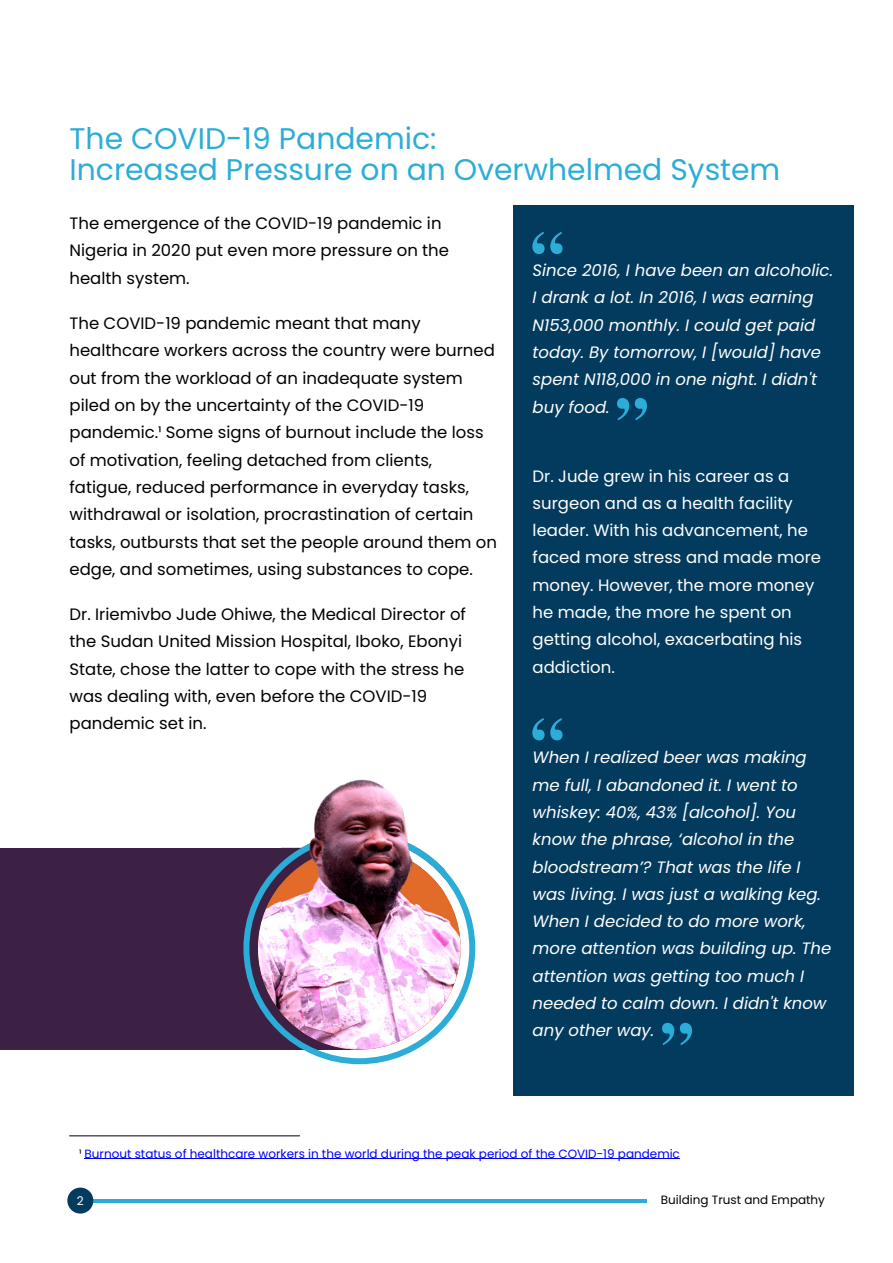
<style>
.page{position:relative;width:893px;height:1263px;background:#fff}
.page>*{position:absolute;margin:0;border:0;box-sizing:border-box;transform-origin:0 0}
.t1{font:700 66.45px "Times";color:#2badd7}
.t2{font:29.85px/31.3px "Poppins";color:#2cadd7}
.t3{font:16.5px/27.3px "Poppins";color:#000}
.t4{font:italic 16.5px/27.3px "Poppins";color:#fff}
.t5{font:16.5px/27.3px "Poppins";color:#fff}
.t6{font:12px "Poppins";color:#00f}
.t7{font:12px "Poppins";color:#000}
.t8{font:12px "Poppins";color:#fff}
.s1{color:#000}
</style>
<div class="page">
<div style="left:513px;top:205px;width:341px;height:890px;background:#033b5e"></div>
<div style="left:0;top:848px;width:362px;height:201px;background:#3d2144"></div>
<hr style="left:85px;top:1158px;width:595px;height:1px;background:#00f">
<hr style="left:70px;top:1135px;width:230px;height:1px;background:#000">
<div style="left:243px;top:832px;width:232px;height:232px;border:6px solid #2badd7;border-radius:50%"></div>
<img style="left:258px;top:847px;width:203px;height:203px;border-radius:50%">
<img style="left:281px;top:779px;width:164px;height:196px">
<hr style="left:70px;top:1199px;width:577px;height:3px;background:#2badd7">
<div style="left:67px;top:1187px;width:26px;height:26px;background:#033b5e;border-radius:50%"></div>
<h2 class="t2" style="left:70px;top:123px;width:712px">The COVID-19 Pandemic:<br>Increased Pressure on an Overwhelmed System</h2>
<p class="t3" style="left:70px;top:210px;width:381px">The emergence of the COVID-19 pandemic in<br>Nigeria in 2020 put even more pressure on the health system.</p>
<p class="t3" style="left:70px;top:310px;width:429px">The COVID-19 pandemic meant that many healthcare workers across the country were burned out from the workload of an inadequate system piled on by the uncertainty of the COVID-19 pandemic.¹ Some signs of burnout include the loss of motivation, feeling detached from clients, fatigue, reduced performance in everyday tasks, withdrawal or isolation, procrastination of certain tasks, outbursts that set the people around them on edge, and sometimes, using substances to cope.</p>
<p class="t3" style="left:70px;top:601px;width:398px">Dr. Iriemivbo Jude Ohiwe, the Medical Director of the Sudan United Mission Hospital, Iboko, Ebonyi State, chose the latter to cope with the stress he was dealing with, even before the COVID-19 pandemic set in.</p>
<h1 class="t1" style="left:530px;top:228px;width:35px">“</h1>
<p class="t4" style="left:533px;top:257px;width:302px">Since 2016, I have been an alcoholic.<br>I drank a lot. In 2016, I was earning<br>N153,000 monthly. I could get paid today. By tomorrow, I [would] have spent N118,000 in one night. I didn't buy food.</p>
<h1 class="t1" style="left:615px;top:394px;width:35px">”</h1>
<p class="t5" style="left:533px;top:462px;width:290px">Dr. Jude grew in his career as a surgeon and as a health facility leader. With his advancement, he faced more stress and made more money. However, the more money he made, the more he spent on getting alcohol, exacerbating his addiction.</p>
<h1 class="t1" style="left:530px;top:714px;width:35px">“</h1>
<p class="t4" style="left:533px;top:744px;width:300px">When I realized beer was making me full, I abandoned it. I went to whiskey: 40%, 43% [alcohol]. You know the phrase, ‘alcohol in the bloodstream’? That was the life I was living. I was just a walking keg.<br>When I decided to do more work, more attention was building up. The attention was getting too much I needed to calm down. I didn't know any other way.</p>
<h1 class="t1" style="left:660px;top:1019px;width:35px">”</h1>
<p class="t6" style="left:79px;top:1145px;width:602px"><span class="s1">¹</span> Burnout status of healthcare workers in the world during the peak period of the COVID-19 pandemic</p>
<p class="t8" style="left:77px;top:1192px;width:8px">2</p>
<p class="t7" style="left:661px;top:1191px;width:166px">Building Trust and Empathy</p>
</div>
